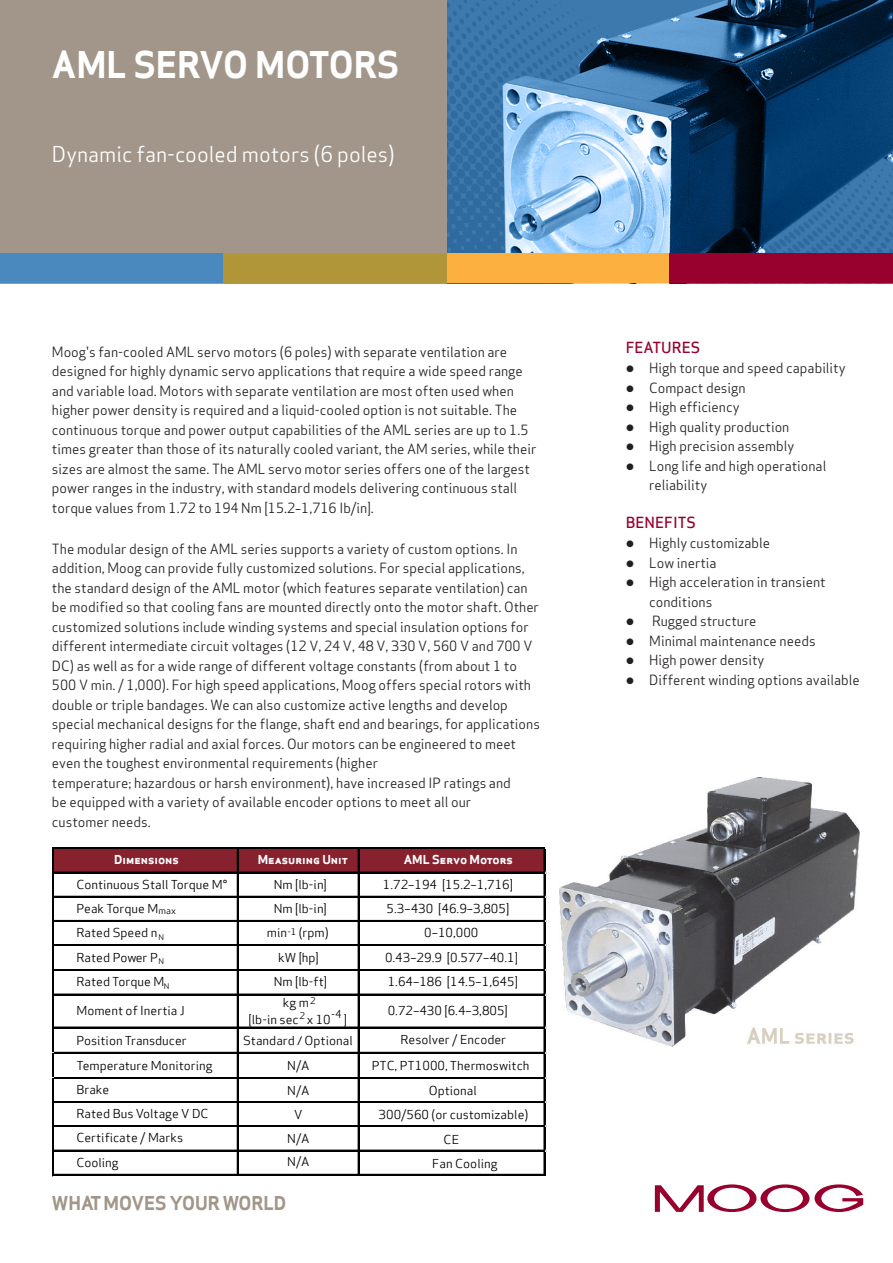
<style>
.page{position:relative;width:893px;height:1263px;background:#fff}
.page>*{position:absolute;margin:0;border:0;box-sizing:border-box;transform-origin:0 0}
.t1{font:36px "Apex Sans Bold C";color:#fff}
.t2{font:21px "Apex Sans";color:#fff}
.t3{font:18.75px "Apex Sans Bold C";color:#a19689}
.t4{font:15px "Apex Sans Medium T";color:#98012d}
.t5{font:13.5px/19.5px "Apex Sans";color:#231f20}
.t6{font:12.15px/24.5px "Apex Sans Book T";color:#000;scale:1.04 1}
.t7{font:12.15px "Apex Sans Bold C";color:#fff;scale:1.04 1}
.t8{font:12.15px "Lucida Sans Unicode";color:#000}
.t9{font:11.55px "Wingdings";color:#231f20}
.t10{font:10.5px "Apex Sans Book T";color:#000;scale:1.04 1}
.t11{font:9px "Apex Sans Book T";color:#000;scale:1.04 1}
.t12{font:7.65px "Apex Sans Book T";color:#000;scale:1.04 1}
.s1{font-family:"Adobe Caslon Pro";font-weight:700}
.s2{font-family:"Lucida Sans Unicode"}
</style>
<div class="page">
<img style="left:446px;top:0;width:447px;height:253px">
<div style="left:0;top:0;width:446px;height:283px;background:#a19689"></div>
<div style="left:0;top:253px;width:223px;height:30px;background:#4a89be"></div>
<div style="left:446px;top:253px;width:224px;height:30px;background:#fbb03f"></div>
<div style="left:670px;top:253px;width:223px;height:30px;background:#98012d"></div>
<div style="left:223px;top:253px;width:223px;height:30px;background:#b19539"></div>
<svg style="left:655px;top:1184px;width:208px;height:28px"></svg>
<img style="left:559px;top:777px;width:301px;height:269px">
<div style="left:53px;top:848px;width:492px;height:25px;background:#87212e"></div>
<hr style="left:53px;top:847px;width:492px;height:1px;background:#000">
<hr style="left:53px;top:848px;width:492px;height:1px;background:#000">
<hr style="left:53px;top:872px;width:492px;height:1px;background:#000">
<hr style="left:54px;top:896px;width:491px;height:1px;background:#000">
<hr style="left:54px;top:920px;width:491px;height:1px;background:#000">
<hr style="left:54px;top:944px;width:491px;height:2px;background:#000">
<hr style="left:54px;top:969px;width:491px;height:1px;background:#000">
<hr style="left:54px;top:970px;width:491px;height:1px;background:#000">
<hr style="left:54px;top:994px;width:491px;height:1px;background:#000">
<hr style="left:54px;top:1027px;width:491px;height:1px;background:#000">
<hr style="left:54px;top:1052px;width:491px;height:1px;background:#000">
<hr style="left:54px;top:1077px;width:491px;height:2px;background:#000">
<hr style="left:54px;top:1101px;width:491px;height:1px;background:#000">
<hr style="left:54px;top:1102px;width:491px;height:1px;background:#000">
<hr style="left:54px;top:1126px;width:491px;height:1px;background:#000">
<hr style="left:54px;top:1150px;width:491px;height:1px;background:#000">
<hr style="left:237px;top:849px;width:1px;height:326px;background:#000">
<hr style="left:358px;top:849px;width:1px;height:326px;background:#000">
<hr style="left:54px;top:1174px;width:491px;height:1px;background:#000">
<hr style="left:544px;top:849px;width:1px;height:326px;background:#000">
<hr style="left:52px;top:849px;width:1px;height:120px;background:#000">
<hr style="left:53px;top:849px;width:1px;height:123px;background:#000">
<hr style="left:52px;top:971px;width:1px;height:80px;background:#000">
<hr style="left:53px;top:971px;width:1px;height:80px;background:#000">
<svg style="left:52px;top:1051px;width:2px;height:28px"></svg>
<hr style="left:52px;top:1079px;width:1px;height:97px;background:#000">
<hr style="left:53px;top:1079px;width:1px;height:96px;background:#000">
<h1 class="t1" style="left:52px;top:51px;width:349px">AML SERVO MOTORS</h1>
<h2 class="t2" style="left:52px;top:146px;width:344px">Dynamic fan-cooled motors (6 poles)</h2>
<p class="t5" style="left:52px;top:344px;width:486px">Moog's fan-cooled AML servo motors (6 poles) with separate ventilation are designed for highly dynamic servo applications that require a wide speed range and variable load. Motors with separate ventilation are most often used when higher power density is required and a liquid-cooled option is not suitable. The continuous torque and power output capabilities of the AML series are up to 1.5 times greater than those of its naturally cooled variant, the AM series, while their sizes are almost the same. The AML servo motor series offers one of the largest power ranges in the industry, with standard models delivering continuous stall torque values from 1.72 to 194 Nm [15.2 1,716 Ib/in].</p>
<p class="t5" style="left:52px;top:540px;width:489px">The modular design of the AML series supports a variety of custom options. In addition, Moog can provide fully customized solutions. For special applications, the standard design of the AML motor (which features separate ventilation) can be modified so that cooling fans are mounted directly onto the motor shaft. Other customized solutions include winding systems and special insulation options for different intermediate circuit voltages (12 V, 24 V, 48 V, 330 V, 560 V and 700 V DC) as well as for a wide range of different voltage constants (from about 1 to 500 V min. / 1,000). For high speed applications, Moog offers special rotors with double or triple bandages. We can also customize active lengths and develop special mechanical designs for the flange, shaft end and bearings, for applications requiring higher radial and axial forces. Our motors can be engineered to meet even the toughest environmental requirements (higher<br>temperature; hazardous or harsh environment), have increased IP ratings and<br>be equipped with a variety of available encoder options to meet all our<br>customer needs.</p>
<p class="t8" style="left:295px;top:503px;width:8px">–</p>
<p class="t7" style="left:114px;top:855px;width:64px">Dimensions</p>
<p class="t6" style="left:76px;top:873px;width:147px">Continuous Stall Torque M°<br>Peak Torque M<sub>max<br></sub>Rated Speed n<br>Rated Power P<sub>N<br></sub>Rated Torque M<sub>N</sub></p>
<p class="t6" style="left:76px;top:1000px;width:106px">Moment of Inertia J</p>
<p class="t6" style="left:76px;top:1029px;width:132px">Position Transducer<br>Temperature Monitoring<br>Brake<br>Rated Bus Voltage V DC<br>Certificate / Marks<br>Cooling</p>
<p class="t12" style="left:159px;top:934px;width:7px">N</p>
<p class="t7" style="left:258px;top:855px;width:88px">Measuring Unit</p>
<p class="t6" style="left:267px;top:873px;width:61px;text-align:center">Nm [lb-in]<br>Nm [lb-in] min<sup>-1</sup> (rpm) kW [hp]<br>Nm [lb-ft]</p>
<p class="t6" style="left:283px;top:992px;width:33px">kg <sup>2</sup></p>
<p class="t6" style="left:299px;top:992px;width:11px">m</p>
<p class="t11" style="left:300px;top:1012px;width:7px">2</p>
<p class="t10" style="left:331px;top:1010px;width:12px">-4</p>
<p class="t6" style="left:243px;top:1010px;width:107px;line-height:21.6px;text-align:center">[lb-in sec x 10 ]<br>Standard <span class="s1">/</span> Optional</p>
<p class="t6" style="left:287px;top:1054px;width:23px;line-height:24.9px">N/A<br>N/A</p>
<p class="t6" style="left:287px;top:1128px;width:23px;line-height:23.1px">N/A<br>N/A</p>
<p class="t6" style="left:294px;top:1104px;width:10px">V</p>
<h3 class="t3" style="left:52px;top:1195px;width:236px">WHATMOVES YOUR WORLD</h3>
<p class="t7" style="left:404px;top:855px;width:107px">AML Servo Motors</p>
<p class="t6" style="left:383px;top:873px;width:131px;text-align:center">1.72<span class="s2">–</span>194 [15.2<span class="s2">–</span>1,716]<br>5.3<span class="s2">–</span>430 [46.9<span class="s2">–</span>3,805]<br>0<span class="s2">–</span>10,000<br>0.43<span class="s2">–</span>29.9 [0.577<span class="s2">–</span>40.1]<br>1.64<span class="s2">–</span>186 [14.5<span class="s2">–</span>1,645]</p>
<p class="t6" style="left:388px;top:1000px;width:117px">0.72<span class="s2">–</span>430 [6.4<span class="s2">–</span>3,805]</p>
<p class="t6" style="left:400px;top:1029px;width:103px">Resolver / Encoder</p>
<p class="t6" style="left:372px;top:1054px;width:153px">PTC, PT1000, Thermoswitch</p>
<p class="t6" style="left:429px;top:1080px;width:48px">Optional</p>
<p class="t6" style="left:379px;top:1104px;width:145px">300/560 (or customizable)</p>
<p class="t6" style="left:444px;top:1128px;width:16px">CE</p>
<p class="t6" style="left:432px;top:1152px;width:64px">Fan Cooling</p>
<p class="t4" style="left:626px;top:342px;width:76px">FEATURES</p>
<p class="t5" style="left:649px;top:360px;width:198px">High torque and speed capability</p>
<p class="t5" style="left:649px;top:379px;width:98px">Compact design</p>
<p class="t9" style="left:626px;top:403px;width:53px">●</p>
<p class="t5" style="left:649px;top:399px;width:92px">High efficiency</p>
<p class="t9" style="left:626px;top:423px;width:53px">●</p>
<p class="t5" style="left:649px;top:419px;width:142px">High quality production</p>
<p class="t9" style="left:626px;top:442px;width:53px">●</p>
<p class="t9" style="left:626px;top:462px;width:53px">●</p>
<p class="t5" style="left:649px;top:438px;width:179px">High precision assembly<br>Long life and high operational reliability</p>
<p class="t4" style="left:626px;top:517px;width:72px">BENEFITS</p>
<p class="t9" style="left:626px;top:578px;width:53px">●</p>
<p class="t9" style="left:626px;top:617px;width:53px">●</p>
<p class="t9" style="left:626px;top:637px;width:53px">●</p>
<p class="t9" style="left:626px;top:656px;width:53px">●</p>
<p class="t9" style="left:626px;top:676px;width:53px">●</p>
<p class="t5" style="left:649px;top:535px;width:122px">Highly customizable</p>
<p class="t5" style="left:649px;top:555px;width:178px">Low inertia<br>High acceleration in transient</p>
<p class="t5" style="left:649px;top:594px;width:65px">conditions</p>
<p class="t5" style="left:652px;top:613px;width:106px">Rugged structure</p>
<p class="t5" style="left:649px;top:633px;width:168px">Minimal maintenance needs</p>
<p class="t5" style="left:649px;top:652px;width:212px">High power density<br>Different winding options available</p>
</div>
